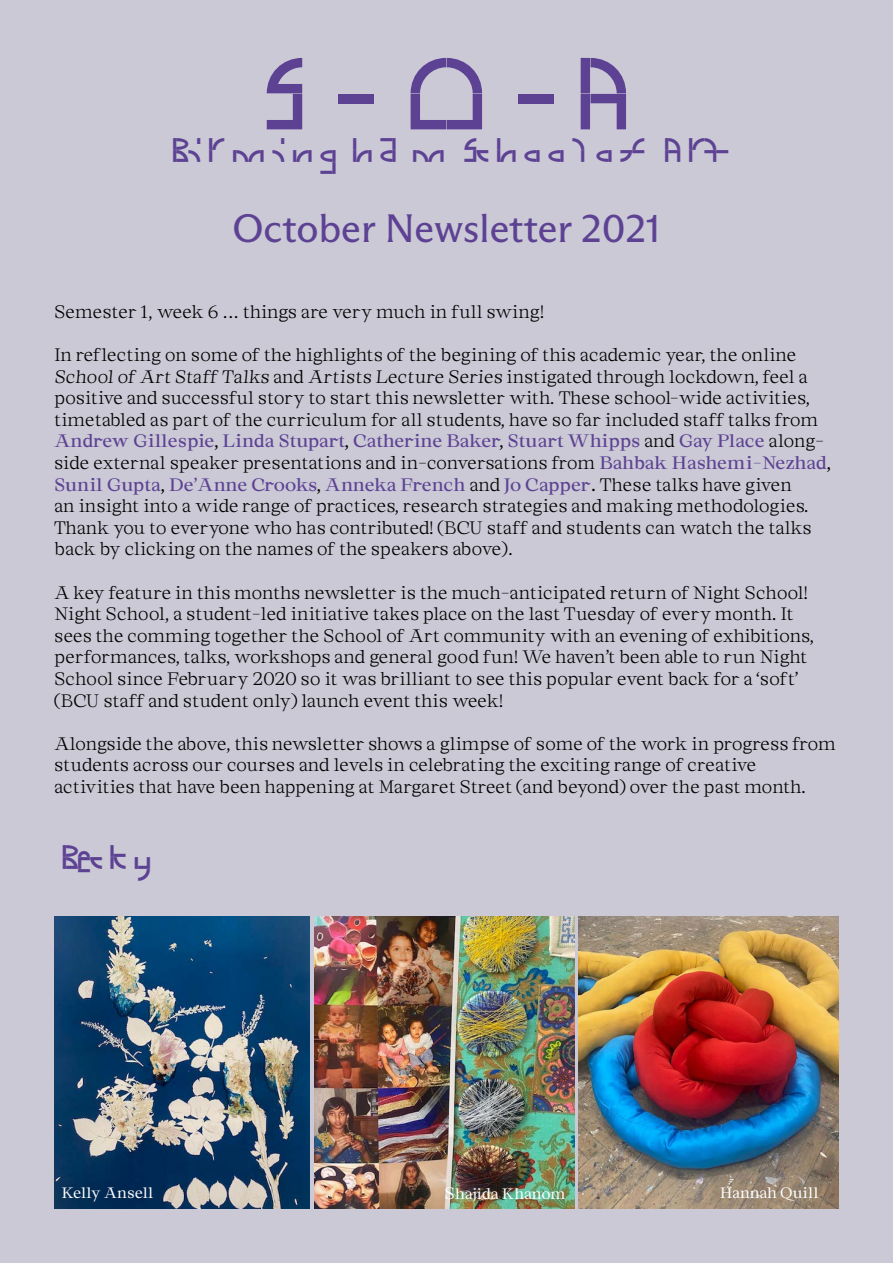
<style>
.page{position:relative;width:893px;height:1263px;background:#cbc9d5}
.page>*{position:absolute;margin:0;border:0;box-sizing:border-box;transform-origin:0 0}
.t1{font:600 108px "ABC Galapagos AB";color:#5d4294}
.t2{font:39.75px "ABC Arizona Flare";color:#5d4294}
.t3{font:600 36px "ABC Galapagos AB";color:#5d4294}
.t4{font:300 18px/21.6px "Chapter";letter-spacing:-.03em;color:#000}
.t5{font:15px "Chapter";letter-spacing:-.02em;color:#fff}
.s1{font-weight:700;color:#5d4294}
.s2{font-weight:700}
.s3{font-weight:400}
.s4{font-size:16.5px}
</style>
<div class="page">
<img style="left:54px;top:916px;width:255px;height:293px">
<img style="left:314px;top:916px;width:261px;height:293px">
<img style="left:578px;top:916px;width:261px;height:293px">
<h1 class="t1" style="left:266px;top:22px;width:361px">S - O -A</h1>
<h3 class="t3" style="left:164px;top:126px;width:566px">Birmingham School of Art</h3>
<h2 class="t2" style="left:232px;top:205px;width:429px">October Newsletter 2021</h2>
<p class="t4" style="left:54px;top:302px;width:492px">Semester 1, week 6 ... things are very much in full swing!</p>
<p class="t4" style="left:54px;top:345px;width:779px">In reflecting on some of the highlights of the begining of this academic year, the online School of Art Staff Talks and Artists Lecture Series instigated through lockdown, feel a positive and successful story to start this newsletter with. These school-wide activities, timetabled as part of the curriculum for all students, have so far included staff talks from <span class="s1">Andrew Gillespie</span><span class="s2">,</span> <span class="s1">Linda Stupart</span><span class="s2">,</span> <span class="s1">Catherine Baker</span><span class="s2">,</span> <span class="s1">Stuart Whipps</span> and <span class="s1">Gay Place</span> along&shy;side external speaker presentations and in-conversations from <span class="s1">Bahbak Hashemi-Nezhad</span><span class="s2">, </span><span class="s1">Sunil Gupta</span><span class="s2">,</span> <span class="s1">De’Anne Crooks</span><span class="s2">,</span> <span class="s1">Anneka French</span> and <span class="s1">Jo Capper</span><span class="s3">.</span> These talks have given<br>an insight into a wide range of practices, research strategies and making methodologies.<br>Thank you to everyone who has contributed! (BCU staff and students can watch the talks back by clicking on the names of the speakers above).</p>
<p class="t4" style="left:54px;top:582px;width:761px">A key feature in this months newsletter is the much-anticipated return of Night School!<br>Night School, a student-led initiative takes place on the last Tuesday of every month. It sees the comming together the School of Art community with an evening of exhibitions, performances, talks, workshops and general good fun! We haven’t been able to run Night School since February 2020 so it was brilliant to see this popular event back for a ‘soft’ (BCU staff and student only) launch event this week!</p>
<p class="t4" style="left:54px;top:734px;width:784px">Alongside the above, this newsletter shows a glimpse of some of the work in progress from students across our courses and levels in celebrating the exciting range of creative activities that have been happening at Margaret Street (and beyond) over the past month.</p>
<h3 class="t3" style="left:54px;top:833px;width:98px">Becky</h3>
<p class="t5" style="left:62px;top:1184px;width:93px">Kelly Ansell</p>
<p class="t5" style="left:444px;top:1185px;width:123px"><span class="s4">S</span>hajida Khanom</p>
<p class="t5" style="left:720px;top:1184px;width:101px">Hannah Quill</p>
</div>
